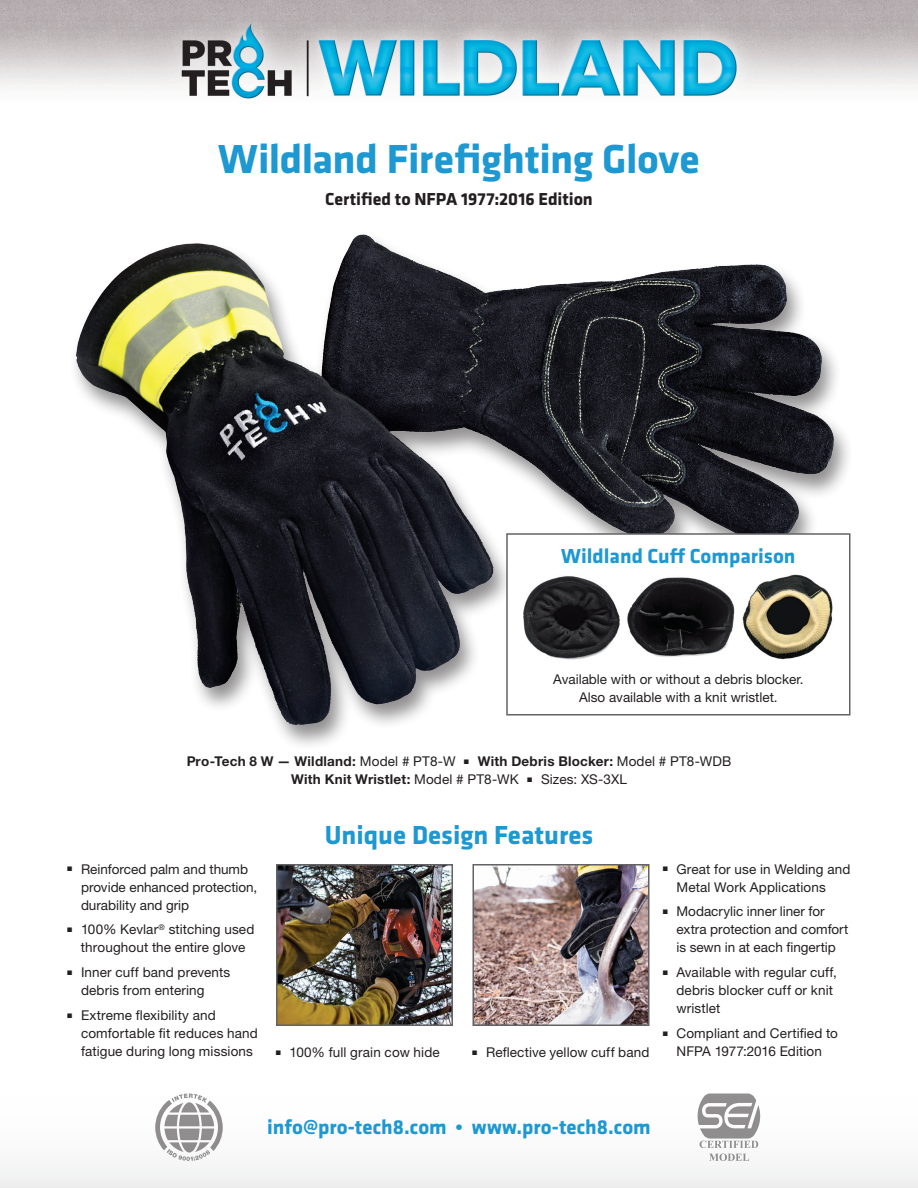
<style>
.page{position:relative;width:918px;height:1188px;background:#fff}
.page>*{position:absolute;margin:0;border:0;box-sizing:border-box;transform-origin:0 0}
.t1{font:700 42px "Klavika";letter-spacing:-.01em;color:#1d98d1}
.t2{font:700 27px "Klavika";color:#1d98d1}
.t3{font:700 21px "Klavika";color:#1d98d1}
.t4{font:700 18px "Klavika";letter-spacing:-.005em;color:#231f20}
.t5{font:13.5px/18px "Helvetica Neue LT Std";letter-spacing:.005em;color:#231f20}
.t6{font:700 13.5px/18px "Helvetica Neue LT Std";letter-spacing:.02em;color:#231f20;text-align:center}
.s1{font-weight:400}
</style>
<div class="page">
<img style="left:75px;top:234px;width:774px;height:511px">
<div style="left:506px;top:533px;width:344px;height:183px;background:#fff;border:2px solid #636366"></div>
<img style="left:523px;top:574px;width:310px;height:86px">
<img style="left:0;top:0;width:918px;height:99px">
<div style="left:0;top:1094px;width:918px;height:94px;background:#fafafa"></div>
<svg style="left:155px;top:1094px;width:68px;height:67px"></svg>
<svg style="left:709px;top:1154px;width:40px;height:7px"></svg>
<svg style="left:697px;top:1094px;width:64px;height:54px"></svg>
<img style="left:279px;top:867px;width:171px;height:156px">
<div style="left:276px;top:864px;width:177px;height:162px;border:2px solid #636366"></div>
<img style="left:475px;top:867px;width:172px;height:156px">
<div style="left:472px;top:864px;width:178px;height:162px;border:2px solid #636366"></div>
<h1 class="t1" style="left:218px;top:136px;width:483px">Wildland Firefighting Glove</h1>
<h3 class="t4" style="left:325px;top:189px;width:269px">Certified to NFPA 1977:2016 Edition</h3>
<h3 class="t3" style="left:561px;top:544px;width:236px">Wildland Cuff Comparison</h3>
<p class="t5" style="left:553px;top:670px;width:252px;text-align:center">Available with or without a debris blocker.<br>Also available with a knit wristlet.</p>
<p class="t6" style="left:186px;top:752px;width:547px">Pro-Tech 8 W — Wildland: <span class="s1">Model # PT8-W</span> <sup>■</sup> With Debris Blocker: <span class="s1">Model # PT8-WDB<br></span>With Knit Wristlet: <span class="s1">Model # PT8-WK</span> <sup>■</sup> <span class="s1">Sizes: XS-3XL</span></p>
<p class="t5" style="left:81px;top:860px;width:178px;text-indent:-14px"><sup>■</sup> Reinforced palm and thumb provide enhanced protection, durability and grip</p>
<p class="t5" style="left:68px;top:920px;width:188px;text-align:center"><sup>■</sup> 100% Kevlar<sup>®</sup> stitching used throughout the entire glove</p>
<p class="t5" style="left:81px;top:963px;width:151px;text-indent:-14px"><sup>■</sup> Inner cuff band prevents debris from entering</p>
<p class="t5" style="left:81px;top:1006px;width:178px;text-indent:-14px"><sup>■</sup> Extreme flexibility and comfortable fit reduces hand fatigue during long missions</p>
<h2 class="t2" style="left:325px;top:820px;width:270px">Unique Design Features</h2>
<p class="t5" style="left:276px;top:1043px;width:165px"><sup>■</sup> 100% full grain cow hide</p>
<p class="t5" style="left:473px;top:1043px;width:178px"><sup>■</sup> Reflective yellow cuff band</p>
<p class="t5" style="left:676px;top:860px;width:175px;text-indent:-13px"><sup>■</sup> Great for use in Welding and<br>Metal Work Applications</p>
<p class="t5" style="left:676px;top:902px;width:173px;text-indent:-13px"><sup>■</sup> Modacrylic inner liner for extra protection and comfort is sewn in at each fingertip</p>
<p class="t5" style="left:676px;top:963px;width:162px;text-indent:-13px"><sup>■</sup> Available with regular cuff, debris blocker cuff or knit wristlet</p>
<p class="t5" style="left:663px;top:1024px;width:177px;text-align:center"><sup>■</sup> Compliant and Certified to<br>NFPA 1977:2016 Edition</p>
<h3 class="t3" style="left:267px;top:1116px;width:385px">info@pro-tech8.com • www.pro-tech8.com</h3>
</div>
